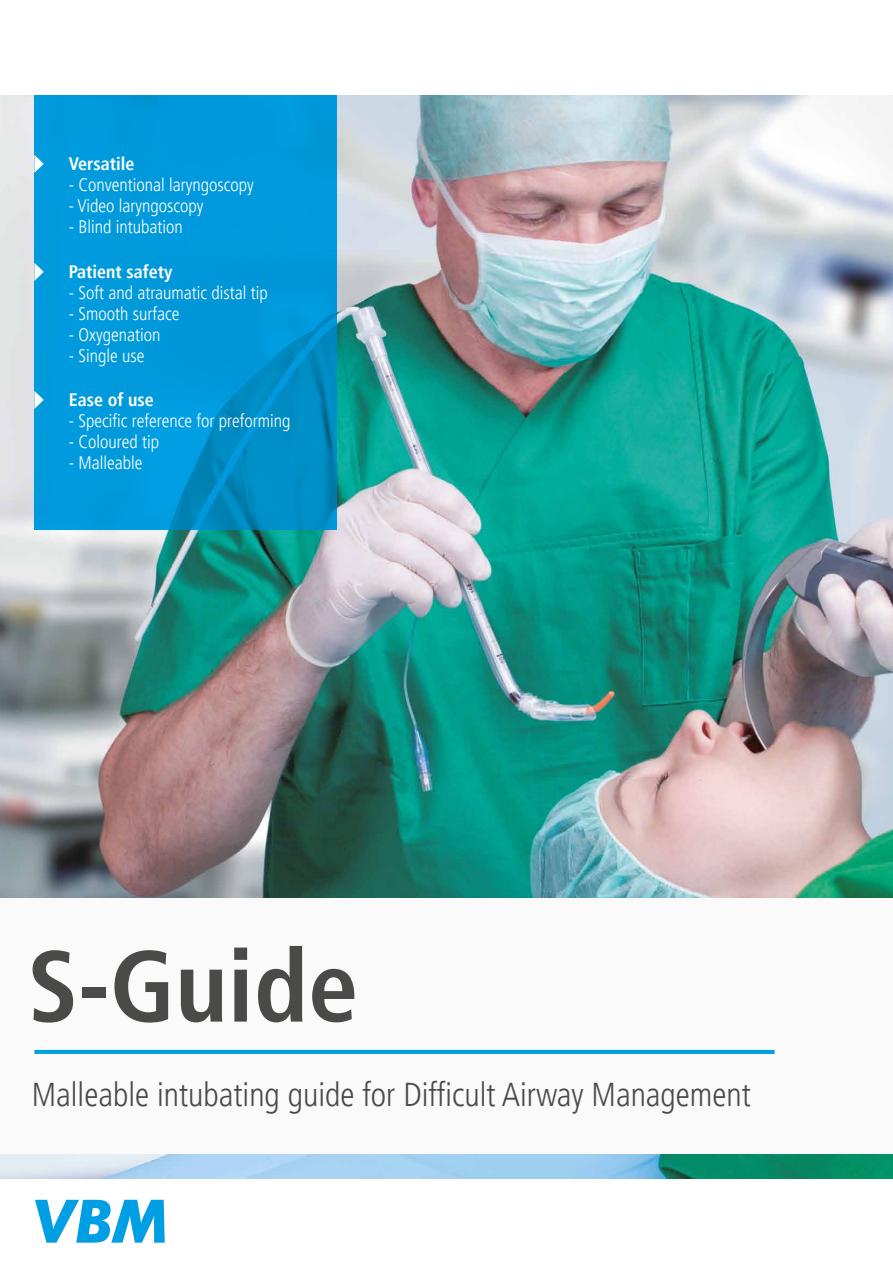
<style>
.page{position:relative;width:893px;height:1263px;background:#fff}
.page>*{position:absolute;margin:0;border:0;box-sizing:border-box;transform-origin:0 0}
.t1{font:700 condensed 100.8px "Frutiger LT Pro";color:#4a4a49}
.t2{font:italic 700 60px "Futura BT";color:#009fe3}
.t3{font:300 condensed 33px "Frutiger LT Pro";color:#4a4a49}
.t4{font:300 condensed 18px "Frutiger LT Pro";color:#fff}
.t5{font:700 condensed 18px "Frutiger LT Pro";color:#fff}
</style>
<div class="page">
<img style="left:0;top:96px;width:893px;height:1082px">
<div style="left:0;top:898px;width:893px;height:256px;background:#fafafa"></div>
<svg style="left:34px;top:96px;width:303px;height:434px;background:#0096d7"></svg>
<svg style="left:34px;top:155px;width:10px;height:18px"></svg>
<svg style="left:34px;top:391px;width:10px;height:18px"></svg>
<svg style="left:34px;top:263px;width:10px;height:18px"></svg>
<div style="left:34px;top:1050px;width:740px;height:4px;background:#009fe3;border:2px solid #009fe3"></div>
<p class="t5" style="left:69px;top:153px;width:67px">Versatile</p>
<p class="t4" style="left:69px;top:174px;width:187px">- Conventional laryngoscopy</p>
<p class="t4" style="left:69px;top:195px;width:136px">- Video laryngoscopy</p>
<p class="t4" style="left:69px;top:216px;width:116px">- Blind intubation</p>
<p class="t5" style="left:69px;top:261px;width:105px">Patient safety</p>
<p class="t4" style="left:69px;top:282px;width:200px">- Soft and atraumatic distal tip</p>
<p class="t4" style="left:69px;top:303px;width:112px">- Smooth surface</p>
<p class="t4" style="left:69px;top:324px;width:93px">- Oxygenation</p>
<p class="t4" style="left:69px;top:345px;width:77px">- Single use</p>
<p class="t5" style="left:69px;top:389px;width:87px">Ease of use</p>
<p class="t4" style="left:69px;top:410px;width:223px">- Specific reference for preforming</p>
<p class="t4" style="left:69px;top:431px;width:92px">- Coloured tip</p>
<p class="t4" style="left:69px;top:452px;width:75px">- Malleable</p>
<h1 class="t1" style="left:28px;top:927px;width:332px">S-Guide</h1>
<h3 class="t3" style="left:32px;top:1075px;width:721px">Malleable intubating guide for Difficult Airway Management</h3>
<h2 class="t2" style="left:34px;top:1185px;width:136px">VBM</h2>
</div>
